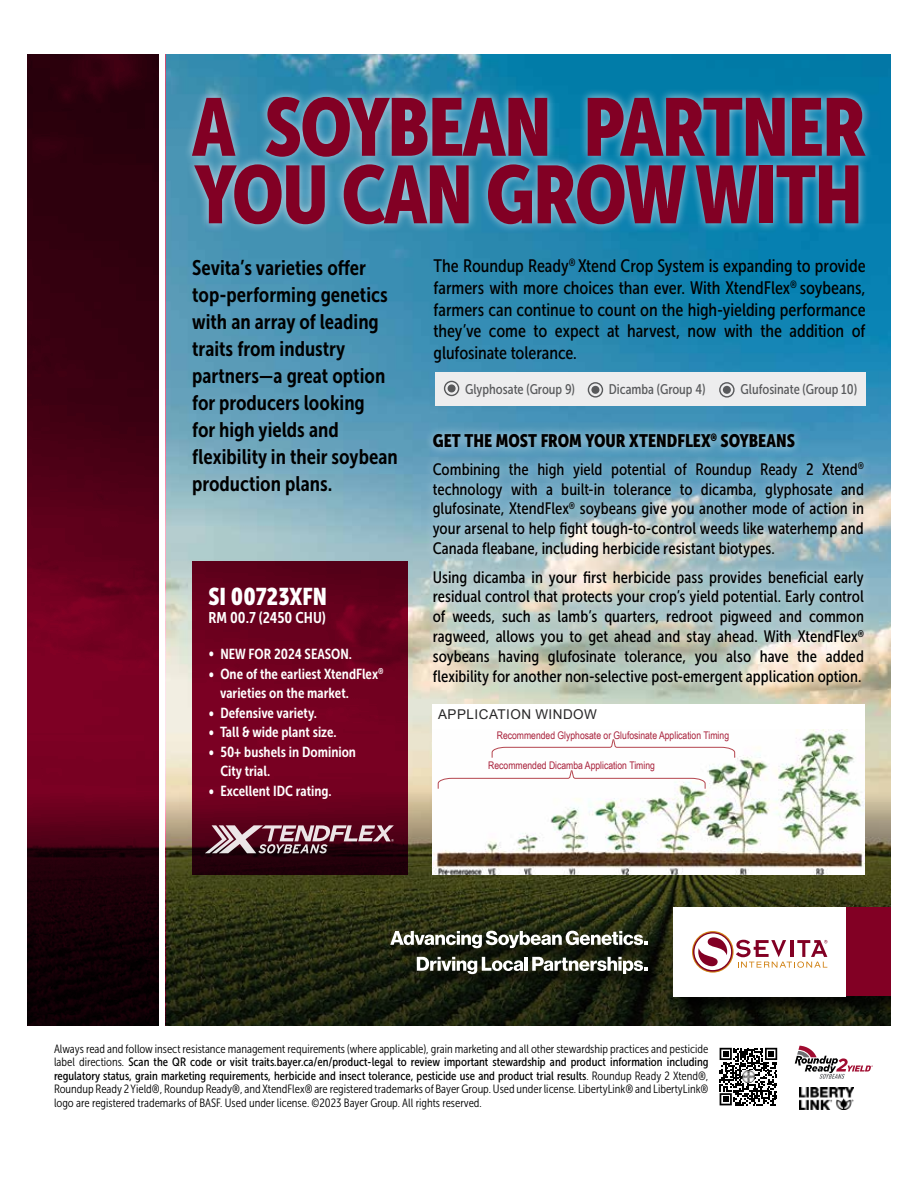
<style>
.page{position:relative;width:918px;height:1188px;background:#fff}
.page>*{position:absolute;margin:0;border:0;box-sizing:border-box;transform-origin:0 0}
.t1{font:81px/67.5px "Museo Sans Cond 900";letter-spacing:-.02em;color:#820024}
.t2{font:24.15px "Museo Sans Cond 900";color:#fff}
.t3{font:21px/27px "Museo Sans Cond 700";color:#000}
.t4{font:18px/21.6px "Museo Sans Cond 500";letter-spacing:-.005em;color:#000;text-align:justify}
.t5{font:18px "Museo Sans Cond 900";color:#000}
.t6{font:16.5px/19.8px "Museo Sans Cond 500";color:#000;text-align:justify}
.t7{font:15.45px "Museo Sans Cond 700";color:#fff}
.t8{font:14.4px/19.5px "Museo Sans Cond 700";color:#fff}
.t9{font:13.95px "Museo Sans Cond 500";color:#58595b}
.t10{font:13.5px "Arial";letter-spacing:.035em;color:#292829}
.t11{font:12px/13.5px "Museo Sans Cond 300";color:#000}
.t12{font:12px/13.5px "Museo Sans Cond 500";color:#000}
.t13{font:10.5px "Arial Narrow";color:#a8203a}
.s1{font-family:"Museo Sans Cond 300"}
</style>
<div class="page">
<img style="left:165px;top:54px;width:726px;height:739px">
<svg style="left:165px;top:793px;width:726px;height:233px;background:#35371a"></svg>
<svg style="left:27px;top:54px;width:132px;height:972px;background:#440013"></svg>
<div style="left:183px;top:87px;width:691px;height:147px;background:#fff;opacity:.59"></div>
<div style="left:393px;top:909px;width:498px;height:105px;background:#000;opacity:.75"></div>
<div style="left:845px;top:908px;width:46px;height:88px;background:#820024"></div>
<div style="left:673px;top:907px;width:172px;height:90px;background:#fff"></div>
<svg style="left:692px;top:931px;width:42px;height:42px"></svg>
<svg style="left:693px;top:932px;width:39px;height:40px"></svg>
<svg style="left:695px;top:933px;width:36px;height:37px"></svg>
<svg style="left:698px;top:937px;width:29px;height:29px"></svg>
<svg style="left:736px;top:940px;width:91px;height:28px"></svg>
<svg style="left:390px;top:931px;width:257px;height:17px"></svg>
<svg style="left:417px;top:957px;width:106px;height:17px"></svg>
<hr style="left:525px;top:957px;width:3px;height:14px;background:#fff">
<svg style="left:532px;top:957px;width:115px;height:17px"></svg>
<svg style="left:795px;top:1046px;width:78px;height:33px"></svg>
<img style="left:799px;top:1087px;width:54px;height:22px">
<svg style="left:720px;top:1048px;width:57px;height:57px"></svg>
<div style="left:433px;top:704px;width:432px;height:171px;background:#fff"></div>
<img style="left:433px;top:729px;width:432px;height:146px">
<div style="left:435px;top:372px;width:431px;height:33px;background:#ededee"></div>
<div style="left:444px;top:381px;width:15px;height:15px;border:1px solid #58595b;border-radius:50%"></div>
<div style="left:588px;top:382px;width:15px;height:16px;border:1px solid #58595b;border-radius:50%"></div>
<div style="left:448px;top:384px;width:8px;height:8px;background:#58595b;border-radius:50%"></div>
<div style="left:591px;top:386px;width:8px;height:8px;background:#58595b;border-radius:50%"></div>
<div style="left:723px;top:386px;width:8px;height:8px;background:#58595b;border-radius:50%"></div>
<div style="left:719px;top:382px;width:16px;height:16px;border:1px solid #58595b;border-radius:50%"></div>
<div style="left:424px;top:425px;width:449px;height:269px;background:#fff;opacity:.75"></div>
<svg style="left:192px;top:562px;width:216px;height:313px;background:#67001d"></svg>
<svg style="left:205px;top:825px;width:189px;height:28px;background:#835a65"></svg>
<svg style="left:438px;top:770px;width:268px;height:19px"></svg>
<svg style="left:492px;top:739px;width:243px;height:19px"></svg>
<h1 class="t1" style="left:192px;top:94px;width:675px">A SOYBEAN PARTNER<br>YOU CAN GROW WITH</h1>
<p class="t4" style="left:434px;top:256px;width:434px">The Roundup Ready<sup>®</sup> Xtend Crop System is expanding to provide farmers with more choices than ever. With XtendFlex<sup>®</sup> soybeans, farmers can continue to count on the high-yielding performance they’ve come to expect at harvest, now with the addition of glufosinate tolerance.</p>
<p class="t3" style="left:192px;top:254px;width:207px">Sevita’s varieties offer top-performing genetics with an array of leading traits from industry partners—a great option for producers looking<br>for high yields and flexibility in their soybean production plans.</p>
<p class="t9" style="left:465px;top:382px;width:111px">Glyphosate (Group 9)</p>
<p class="t9" style="left:609px;top:382px;width:98px">Dicamba (Group 4)</p>
<p class="t9" style="left:741px;top:382px;width:118px">Glufosinate (Group 10)</p>
<p class="t5" style="left:433px;top:431px;width:364px">GET THE MOST FROM YOUR XTENDFLEX<sup>®</sup> SOYBEANS</p>
<p class="t6" style="left:433px;top:459px;width:433px">Combining the high yield potential of Roundup Ready 2 Xtend<sup>® </sup>technology with a built-in tolerance to dicamba, glyphosate and glufosinate, XtendFlex<sup>®</sup> soybeans give you another mode of action in your arsenal to help fight tough-to-control weeds like waterhemp and Canada fleabane, including herbicide resistant biotypes.</p>
<p class="t6" style="left:433px;top:567px;width:433px">Using dicamba in your first herbicide pass provides beneficial early residual control that protects your crop’s yield potential. Early control of weeds, such as lamb’s quarters, redroot pigweed and common ragweed, allows you to get ahead and stay ahead. With XtendFlex<sup>® </sup>soybeans having glufosinate tolerance, you also have the added flexibility for another non-selective post-emergent application option.</p>
<h2 class="t2" style="left:208px;top:583px;width:120px">SI 00723XFN</h2>
<p class="t7" style="left:208px;top:609px;width:119px">RM 00.7 (2450 CHU)</p>
<p class="t8" style="left:208px;top:645px;width:145px">• NEW FOR 2024 SEASON.</p>
<p class="t8" style="left:220px;top:664px;width:165px;text-indent:-12px">• One of the earliest XtendFlex<sup>® </sup>varieties on the market.</p>
<p class="t8" style="left:208px;top:703px;width:110px">• Defensive variety.</p>
<p class="t8" style="left:208px;top:723px;width:130px">• Tall &amp; wide plant size.</p>
<p class="t8" style="left:220px;top:742px;width:137px;text-indent:-12px">• 50+ bushels in Dominion<br>City trial.</p>
<p class="t8" style="left:208px;top:781px;width:125px">• Excellent IDC rating.</p>
<p class="t10" style="left:438px;top:705px;width:160px">APPLICATION WINDOW</p>
<p class="t13" style="left:497px;top:728px;width:234px">Recommended Glyphosate or Glufosinate Application Timing</p>
<p class="t13" style="left:488px;top:757px;width:168px">Recommended Dicamba Application Timing</p>
<p class="t11" style="left:54px;top:1042px;width:656px">Always read and follow insect resistance management requirements (where applicable), grain marketing and all other stewardship practices and pesticide</p>
<p class="t12" style="left:54px;top:1055px;width:656px"><span class="s1">label directions.</span> Scan the QR code or visit traits.bayer.ca/en/product-legal to review important stewardship and product information including regulatory status, grain marketing requirements, herbicide and insect tolerance, pesticide use and product trial results<span class="s1">. Roundup Ready 2 Xtend®,</span></p>
<p class="t11" style="left:54px;top:1082px;width:656px">Roundup Ready 2 Yield®, Roundup Ready®, and XtendFlex® are registered trademarks of Bayer Group. Used under license. LibertyLink® and LibertyLink® logo are registered trademarks of BASF. Used under license. ©2023 Bayer Group. All rights reserved.</p>
</div>
